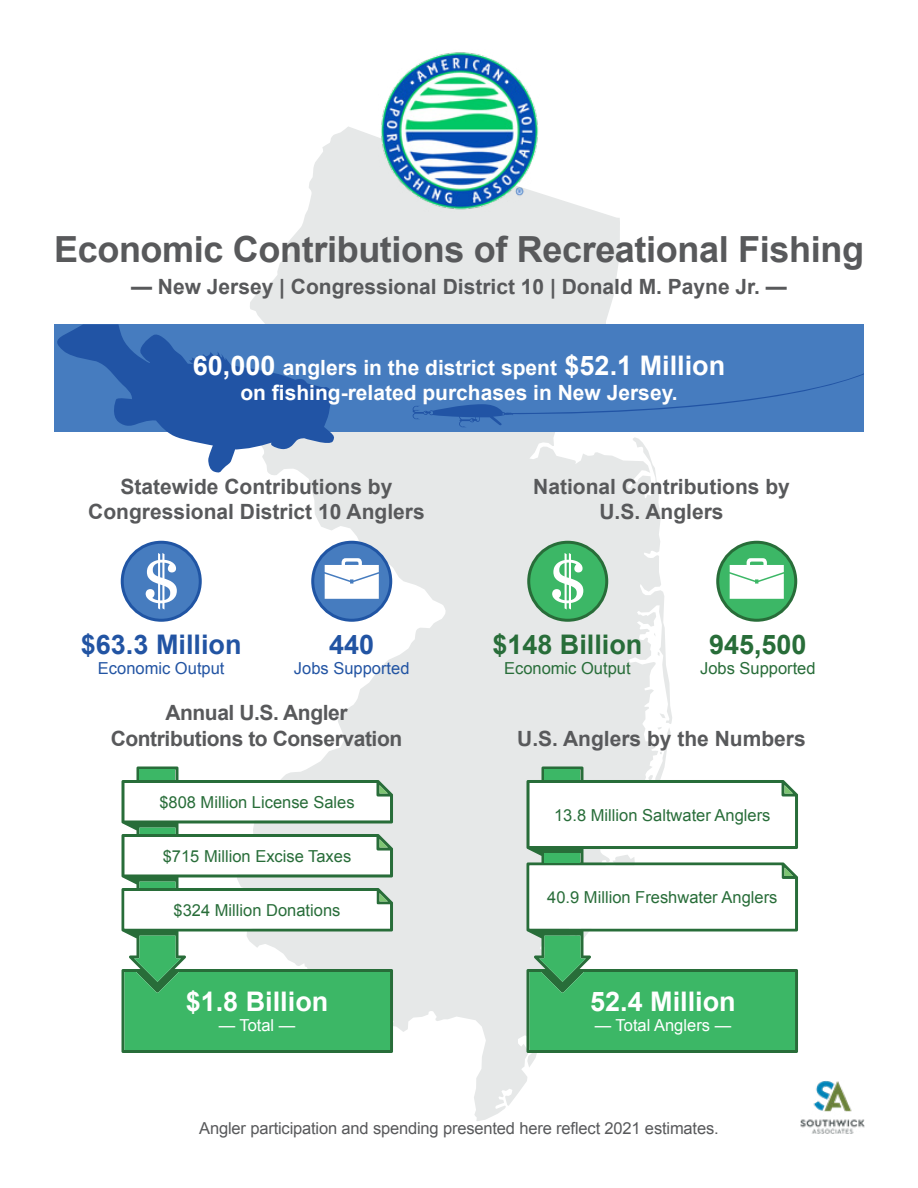
<style>
.page{position:relative;width:918px;height:1188px;background:#fff}
.page>*{position:absolute;margin:0;border:0;box-sizing:border-box;transform-origin:0 0}
.t1{font:700 36px "Arial";letter-spacing:-.01em;color:#58595b}
.t2{font:700 27px "Arial";color:#fff}
.t3{font:700 27px "Arial";color:#286d39}
.t4{font:700 27px "Arial";color:#2254a3}
.t5{font:700 21px/25.2px "Arial";color:#58595b;text-align:center}
.t6{font:700 21px/25.2px "Arial";color:#fff;text-align:center}
.t7{font:700 21px/25.2px "Arial";letter-spacing:-.02em;color:#58595b;text-align:center}
.t8{font:16.5px "Arial";color:#286d39}
.t9{font:16.5px "Arial";letter-spacing:-.01em;color:#58595b}
.t10{font:16.5px "Arial";color:#2254a3}
.t11{font:16.5px "Arial";color:#fff}
.s1{font-size:27px}
</style>
<div class="page">
<svg style="left:250px;top:126px;width:422px;height:995px;fill:#e6e8e8"></svg>
<svg style="left:660px;top:713px;width:6px;height:5px"></svg>
<div style="left:54px;top:324px;width:810px;height:108px;background:#467cbf"></div>
<svg style="left:57px;top:324px;width:278px;height:149px"></svg>
<svg style="left:413px;top:373px;width:451px;height:54px"></svg>
<img style="left:378px;top:52px;width:162px;height:160px">
<svg style="left:526px;top:766px;width:272px;height:287px;fill:#2a6e3b"></svg>
<svg style="left:530px;top:727px;width:265px;height:119px"></svg>
<div style="left:544px;top:853px;width:36px;height:9px;background:#3cb766"></div>
<div style="left:544px;top:770px;width:36px;height:10px;background:#3cb766"></div>
<svg style="left:530px;top:855px;width:265px;height:195px"></svg>
<svg style="left:122px;top:767px;width:271px;height:286px"></svg>
<svg style="left:124px;top:783px;width:266px;height:37px"></svg>
<svg style="left:125px;top:882px;width:265px;height:46px"></svg>
<svg style="left:124px;top:828px;width:266px;height:46px"></svg>
<div style="left:139px;top:770px;width:36px;height:10px;background:#3cb766"></div>
<svg style="left:125px;top:936px;width:265px;height:114px;background:#67c286"></svg>
<img style="left:800px;top:1081px;width:64px;height:53px">
<div style="left:718px;top:542px;width:78px;height:78px;background:#3cb766;border-radius:50%"></div>
<div style="left:716px;top:541px;width:81px;height:81px;border:3px solid #286d39;border-radius:50%"></div>
<svg style="left:730px;top:558px;width:54px;height:41px;background:#dbf1e3"></svg>
<div style="left:529px;top:542px;width:78px;height:78px;background:#3cb766;border-radius:50%"></div>
<div style="left:527px;top:541px;width:81px;height:81px;border:3px solid #286d39;border-radius:50%"></div>
<svg style="left:552px;top:553px;width:31px;height:57px"></svg>
<div style="left:122px;top:542px;width:78px;height:78px;background:#467cbf;border-radius:50%"></div>
<div style="left:121px;top:541px;width:81px;height:81px;border:3px solid #2055a4;border-radius:50%"></div>
<svg style="left:146px;top:553px;width:31px;height:57px"></svg>
<div style="left:313px;top:542px;width:78px;height:78px;background:#467cbf;border-radius:50%"></div>
<div style="left:311px;top:541px;width:81px;height:81px;border:3px solid #2055a4;border-radius:50%"></div>
<svg style="left:325px;top:558px;width:54px;height:41px;background:#dde7f3"></svg>
<h1 class="t1" style="left:54px;top:224px;width:811px">Economic Contributions of Recreational Fishing</h1>
<p class="t5" style="left:131px;top:274px;width:657px">— New Jersey | Congressional District 10 | Donald M. Payne Jr. —</p>
<p class="t6" style="left:193px;top:355px;width:534px"><span class="s1">60,000</span> anglers in the district spent <span class="s1">$52.1 Million </span>on fishing-related purchases in New Jersey.</p>
<p class="t5" style="left:88px;top:474px;width:338px">Statewide Contributions by<br>Congressional District 10 Anglers</p>
<p class="t4" style="left:81px;top:626px;width:162px">$63.3 Million</p>
<p class="t10" style="left:98px;top:657px;width:128px">Economic Output</p>
<p class="t4" style="left:329px;top:625px;width:47px">440</p>
<p class="t10" style="left:294px;top:657px;width:117px">Jobs Supported</p>
<p class="t7" style="left:111px;top:701px;width:293px">Annual U.S. Angler<br>Contributions to Conservation</p>
<p class="t8" style="left:159px;top:790px;width:197px">$808 Million License Sales</p>
<p class="t8" style="left:163px;top:844px;width:190px">$715 Million Excise Taxes</p>
<p class="t8" style="left:174px;top:898px;width:168px">$324 Million Donations</p>
<p class="t2" style="left:186px;top:982px;width:144px">$1.8 Billion</p>
<p class="t11" style="left:219px;top:1013px;width:78px">— Total —</p>
<p class="t5" style="left:533px;top:474px;width:258px">National Contributions by<br>U.S. Anglers</p>
<p class="t3" style="left:492px;top:625px;width:152px">$148 Billion</p>
<p class="t8" style="left:504px;top:657px;width:128px">Economic Output</p>
<p class="t3" style="left:709px;top:625px;width:99px">945,500</p>
<p class="t8" style="left:700px;top:657px;width:117px">Jobs Supported</p>
<p class="t5" style="left:517px;top:726px;width:290px">U.S. Anglers by the Numbers</p>
<p class="t8" style="left:554px;top:803px;width:218px">13.8 Million Saltwater Anglers</p>
<p class="t8" style="left:547px;top:886px;width:232px">40.9 Million Freshwater Anglers</p>
<p class="t2" style="left:590px;top:982px;width:147px">52.4 Million</p>
<p class="t11" style="left:595px;top:1013px;width:138px">— Total Anglers —</p>
<p class="t9" style="left:199px;top:1117px;width:521px">Angler participation and spending presented here reflect 2021 estimates.</p>
</div>
